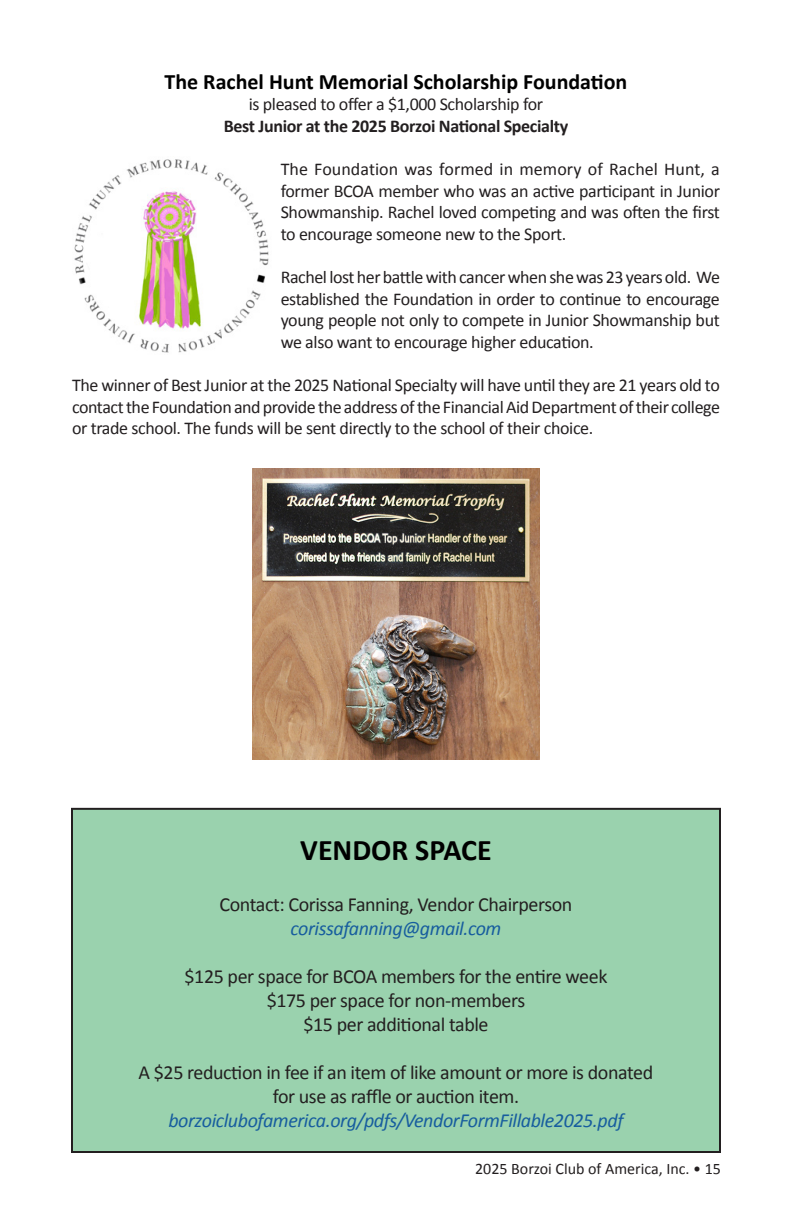
<style>
.page{position:relative;width:792px;height:1224px;background:#fff}
.page>*{position:absolute;margin:0;border:0;box-sizing:border-box;transform-origin:0 0}
.Subhead{font:700 30px "Calibri";color:#000}
.Subhead-2{font:700 22px "Calibri";color:#000}
.Executive_names{font:20px "Calibri";letter-spacing:-.02em;color:#231f20}
.Executive_names-2{font:italic 20px "Calibri";letter-spacing:-.02em;color:#175d9e}
.Executive_names-3{font:18px/21.6px "Calibri";letter-spacing:-.02em;color:#231f20;text-align:justify}
.Executive_names-4{font:700 18px "Calibri";letter-spacing:-.02em;color:#231f20}
.t1{font:16px "Calibri";color:#231f20}
</style>
<div class="page">
<img style="left:252px;top:469px;width:288px;height:291px">
<div style="left:72px;top:809px;width:648px;height:343px;background:#9ad2ae"></div>
<div style="left:71px;top:808px;width:650px;height:345px;border:2px solid #231f20"></div>
<img style="left:74px;top:159px;width:195px;height:194px">
<p class="Subhead-2" style="left:165px;top:66px;width:464px">The Rachel Hunt Memorial Scholarship Foundation</p>
<p class="Executive_names-3" style="left:249px;top:93px;width:296px">is pleased to offer a $1,000 Scholarship for</p>
<p class="Executive_names-4" style="left:224px;top:113px;width:346px">Best Junior at the 2025 Borzoi National Specialty</p>
<p class="Executive_names-3" style="left:281px;top:158px;width:441px">The Foundation was formed in memory of Rachel Hunt, a former BCOA member who was an active participant in Junior Showmanship. Rachel loved competing and was often the first to encourage someone new to the Sport.</p>
<p class="Executive_names-3" style="left:281px;top:266px;width:441px">Rachel lost her battle with cancer when she was 23 years old. We established the Foundation in order to continue to encourage young people not only to compete in Junior Showmanship but we also want to encourage higher education.</p>
<p class="Executive_names-3" style="left:72px;top:374px;width:650px">The winner of Best Junior at the 2025 National Specialty will have until they are 21 years old to contact the Foundation and provide the address of the Financial Aid Department of their college or trade school. The funds will be sent directly to the school of their choice.</p>
<p class="Subhead" style="left:300px;top:829px;width:193px">VENDOR SPACE</p>
<p class="Executive_names" style="left:219px;top:890px;width:354px">Contact: Corissa Fanning, Vendor Chairperson</p>
<p class="Executive_names-2" style="left:290px;top:914px;width:213px">corissafanning@gmail.com</p>
<p class="Executive_names" style="left:185px;top:962px;width:424px">$125 per space for BCOA members for the entire week</p>
<p class="Executive_names" style="left:267px;top:986px;width:260px">$175 per space for non-members</p>
<p class="Executive_names" style="left:303px;top:1010px;width:187px">$15 per additional table</p>
<p class="Executive_names" style="left:139px;top:1058px;width:516px">A $25 reduction in fee if an item of like amount or more is donated</p>
<p class="Executive_names" style="left:273px;top:1082px;width:248px">for use as raffle or auction item.</p>
<p class="Executive_names-2" style="left:168px;top:1106px;width:456px">borzoiclubofamerica.org/pdfs/VendorFormFillable2025.pdf</p>
<p class="t1" style="left:475px;top:1158px;width:247px">2025 Borzoi Club of America, Inc. • 15</p>
</div>
